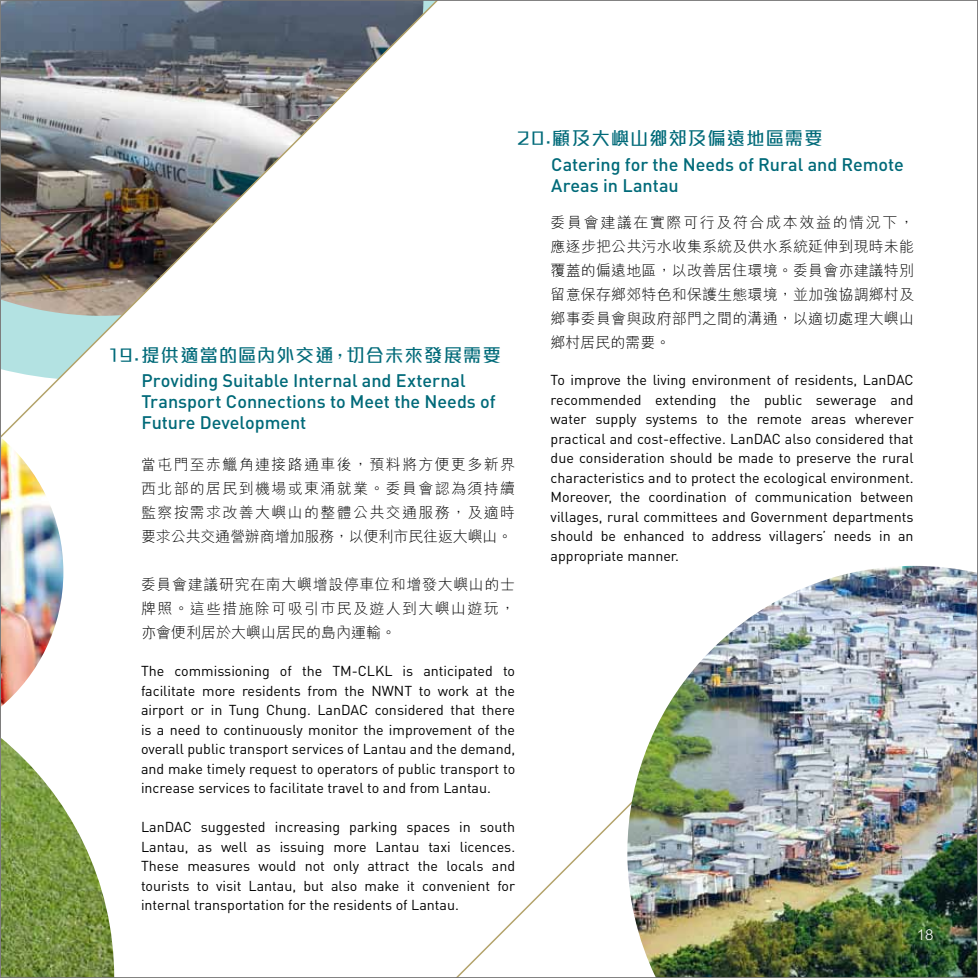
<style>
.page{position:relative;width:978px;height:978px;background:#fff}
.page>*{position:absolute;margin:0;border:0;box-sizing:border-box;transform-origin:0 0}
.t1{font:500 18px/21px "DIN Pro";letter-spacing:-.005em;color:#006a79}
.t2{font:500 18px "M Stiff Hei HK";letter-spacing:.075em;color:#006a79}
.t3{font:300 15px/24px "M Hei HK";letter-spacing:.01em;color:#000;text-align:justify}
.t4{font:300 15px "M Hei HK";color:#fff}
.t5{font:14.25px/19.5px "DIN Pro";color:#000;text-align:justify}
</style>
<div class="page">
<svg style="left:457px;top:806px;width:170px;height:170px"></svg>
<img style="left:627px;top:566px;width:349px;height:410px">
<img style="left:2px;top:2px;width:435px;height:435px">
<img style="left:2px;top:439px;width:61px;height:267px">
<img style="left:2px;top:739px;width:112px;height:237px">
<svg style="left:0;top:0;width:1px;height:978px"></svg>
<p class="t2" style="left:517px;top:130px;width:307px">20.顧及大嶼山鄉郊及偏遠地區需要</p>
<p class="t1" style="left:551px;top:153px;width:354px">Catering for the Needs of Rural and Remote<br>Areas in Lantau</p>
<p class="t2" style="left:107px;top:347px;width:395px">19.提供適當的區內外交通，切合未來發展需要</p>
<p class="t1" style="left:142px;top:370px;width:356px">Providing Suitable Internal and External<br>Transport Connections to Meet the Needs of<br>Future Development</p>
<p class="t3" style="left:141px;top:452px;width:376px">當屯門至赤鱲角連接路通車後，預料將方便更多新界西北部的居民到機場或東涌就業。委員會認為須持續監察按需求改善大嶼山的整體公共交通服務，及適時要求公共交通營辦商增加服務，以便利市民往返大嶼山。</p>
<p class="t3" style="left:141px;top:572px;width:376px">委員會建議研究在南大嶼增設停車位和增發大嶼山的士牌照。這些措施除可吸引巿民及遊人到大嶼山遊玩，亦會便利居於大嶼山居民的島內運輸。</p>
<p class="t5" style="left:141px;top:661px;width:376px">The commissioning of the TM-CLKL is anticipated to facilitate more residents from the NWNT to work at the airport or in Tung Chung. LanDAC considered that there is a need to continuously monitor the improvement of the overall public transport services of Lantau and the demand, and make timely request to operators of public transport to increase services to facilitate travel to and from Lantau.</p>
<p class="t5" style="left:141px;top:817px;width:376px">LanDAC suggested increasing parking spaces in south Lantau, as well as issuing more Lantau taxi licences.<br>These measures would not only attract the locals and tourists to visit Lantau, but also make it convenient for internal transportation for the residents of Lantau.</p>
<p class="t3" style="left:551px;top:210px;width:365px">委員會建議在實際可行及符合成本效益的情況下，應逐步把公共污水收集系統及供水系統延伸到現時未能覆蓋的偏遠地區，以改善居住環境。委員會亦建議特別留意保存鄉郊特色和保護生態環境，並加強協調鄉村及鄉事委員會與政府部門之間的溝通，以適切處理大嶼山鄉村居民的需要。</p>
<p class="t5" style="left:551px;top:370px;width:365px">To improve the living environment of residents, LanDAC recommended extending the public sewerage and water supply systems to the remote areas wherever practical and cost-effective. LanDAC also considered that due consideration should be made to preserve the rural characteristics and to protect the ecological environment.<br>Moreover, the coordination of communication between villages, rural committees and Government departments should be enhanced to address villagers’ needs in an appropriate manner.</p>
<p class="t4" style="left:917px;top:927px;width:18px">18</p>
</div>
